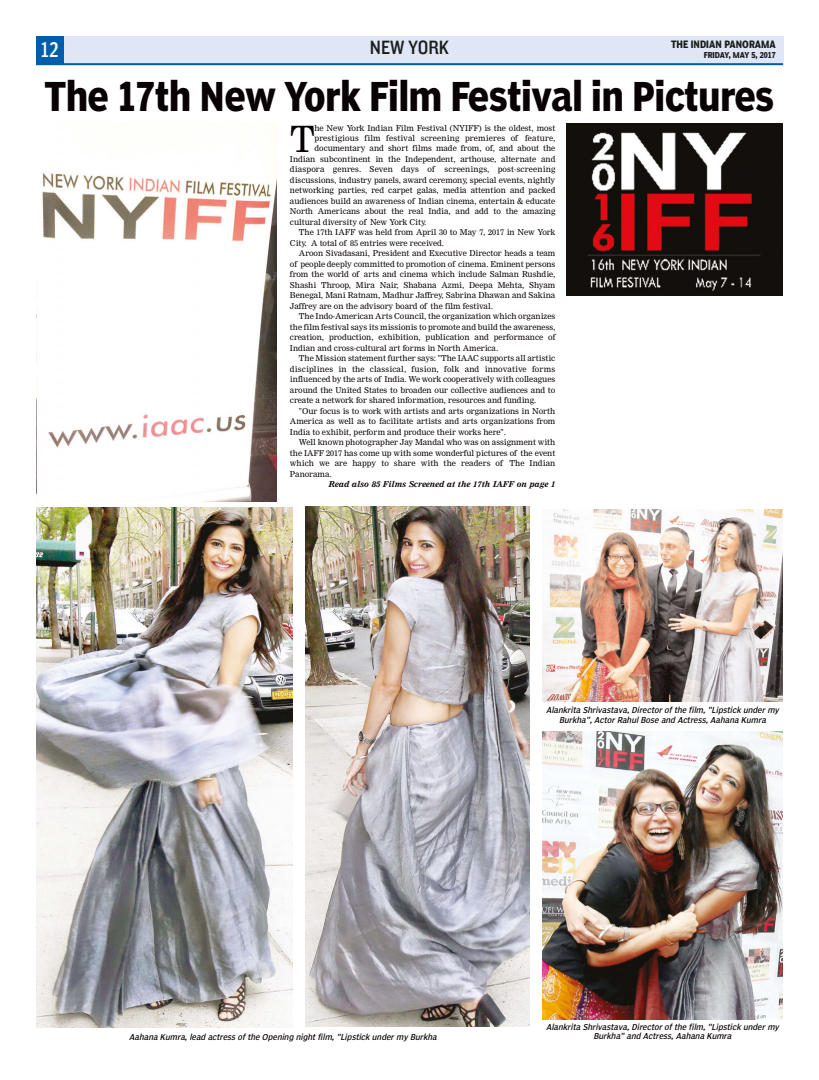
<style>
.page{position:relative;width:819px;height:1080px;background:#fff}
.page>*{position:absolute;margin:0;border:0;box-sizing:border-box;transform-origin:0 0}
.t1{font:700 39px "Poynter Agate One";color:#090204;scale:.85 1}
.t2{font:35.5px "Nimrod";color:#090204}
.t3{font:20px "Knockout HTF30 Junior Welterwt";color:#1d1d1b}
.t4{font:condensed 20px "Poynter Agate One";color:#fff;scale:.9 1}
.t5{font:700 10px "Poynter Agate One";color:#1d1d1b;scale:.85 1}
.t6{font:8px "Nimrod";letter-spacing:-.005em;color:#090204}
.t7{font:italic condensed 8px/9.5px "Poynter Agate One";color:#090204;text-align:center}
.t8{font:8px "Nimrod";letter-spacing:.015em;color:#090204}
.t9{font:italic 700 8px "Nimrod";letter-spacing:-.005em;color:#090204}
.t10{font:700 8px "Poynter Agate One";color:#1d1d1b;scale:.88 1}
</style>
<div class="page">
<div style="left:36px;top:36px;width:747px;height:29px;background:#dfe7f6"></div>
<div style="left:36px;top:36px;width:27px;height:28px;background:#005da9"></div>
<hr style="left:36px;top:63px;width:747px;height:2px;background:#005da9">
<img style="left:566px;top:123px;width:217px;height:173px">
<img style="left:543px;top:510px;width:240px;height:192px">
<img style="left:542px;top:732px;width:241px;height:287px">
<img style="left:36px;top:123px;width:241px;height:378px">
<img style="left:36px;top:507px;width:257px;height:520px">
<img style="left:305px;top:507px;width:225px;height:520px">
<h3 class="t3" style="left:370px;top:40px;width:81px">NEW YORK</h3>
<h3 class="t4" style="left:40px;top:41px;width:23px">12</h3>
<p class="t5" style="left:671px;top:40px;width:125px">THE INDIAN PANORAMA</p>
<p class="t10" style="left:704px;top:52px;width:83px">FRIDAY, MAY 5, 2017</p>
<h1 class="t1" style="left:45px;top:79px;width:859px">The 17th New York Film Festival in Pictures</h1>
<h2 class="t2" style="left:290px;top:125px;width:26px">T</h2>
<p class="t6" style="left:314px;top:125px;width:242px">he New York Indian Film Festival (NYIFF) is the oldest, most</p>
<p class="t8" style="left:314px;top:135px;width:242px">prestigious film festival screening premieres of feature,</p>
<p class="t6" style="left:314px;top:146px;width:242px">documentary and short films made from, of, and about the</p>
<p class="t6" style="left:290px;top:156px;width:267px">Indian subcontinent in the Independent, arthouse, alternate and</p>
<p class="t8" style="left:290px;top:167px;width:267px">diaspora genres. Seven days of screenings, post-screening</p>
<p class="t6" style="left:290px;top:177px;width:267px">discussions, industry panels, award ceremony, special events, nightly</p>
<p class="t6" style="left:290px;top:188px;width:267px">networking parties, red carpet galas, media attention and packed</p>
<p class="t6" style="left:290px;top:198px;width:267px">audiences build an awareness of Indian cinema, entertain &amp; educate</p>
<p class="t6" style="left:290px;top:209px;width:267px">North Americans about the real India, and add to the amazing</p>
<p class="t6" style="left:290px;top:219px;width:138px">cultural diversity of New York City.</p>
<p class="t6" style="left:299px;top:230px;width:258px">The 17th IAFF was held from April 30 to May 7, 2017 in New York</p>
<p class="t6" style="left:290px;top:240px;width:156px">City. A total of 85 entries were received.</p>
<p class="t6" style="left:299px;top:250px;width:258px">Aroon Sivadasani, President and Executive Director heads a team</p>
<p class="t6" style="left:290px;top:261px;width:267px">of people deeply committed to promotion of cinema. Eminent persons</p>
<p class="t6" style="left:290px;top:271px;width:267px">from the world of arts and cinema which include Salman Rushdie,</p>
<p class="t6" style="left:290px;top:282px;width:267px">Shashi Throop, Mira Nair, Shabana Azmi, Deepa Mehta, Shyam</p>
<p class="t6" style="left:290px;top:292px;width:267px">Benegal, Mani Ratnam, Madhur Jaffrey, Sabrina Dhawan and Sakina</p>
<p class="t6" style="left:290px;top:303px;width:204px">Jaffrey are on the advisory board of the film festival.</p>
<p class="t6" style="left:299px;top:313px;width:258px">The Indo-American Arts Council, the organization which organizes</p>
<p class="t6" style="left:290px;top:324px;width:267px">the film festival says its missionis to promote and build the awareness,</p>
<p class="t6" style="left:290px;top:334px;width:267px">creation, production, exhibition, publication and performance of</p>
<p class="t6" style="left:290px;top:345px;width:210px">Indian and cross-cultural art forms in North America.</p>
<p class="t6" style="left:299px;top:355px;width:258px">The Mission statement further says: "The IAAC supports all artistic</p>
<p class="t8" style="left:290px;top:366px;width:267px">disciplines in the classical, fusion, folk and innovative forms</p>
<p class="t6" style="left:290px;top:376px;width:267px">influenced by the arts of India. We work cooperatively with colleagues</p>
<p class="t6" style="left:290px;top:387px;width:267px">around the United States to broaden our collective audiences and to</p>
<p class="t6" style="left:290px;top:397px;width:248px">create a network for shared information, resources and funding.</p>
<p class="t6" style="left:299px;top:408px;width:258px">"Our focus is to work with artists and arts organizations in North</p>
<p class="t6" style="left:290px;top:418px;width:267px">America as well as to facilitate artists and arts organizations from</p>
<p class="t6" style="left:290px;top:429px;width:218px">India to exhibit, perform and produce their works here".</p>
<p class="t6" style="left:299px;top:439px;width:258px">Well known photographer Jay Mandal who was on assignment with</p>
<p class="t6" style="left:290px;top:450px;width:267px">the IAFF 2017 has come up with some wonderful pictures of the event</p>
<p class="t6" style="left:290px;top:460px;width:267px">which we are happy to share with the readers of The Indian</p>
<p class="t6" style="left:290px;top:471px;width:43px">Panorama.</p>
<p class="t9" style="left:329px;top:481px;width:228px">Read also 85 Films Screened at the 17th IAFF on page 1</p>
<p class="t7" style="left:546px;top:706px;width:236px">Alankrita Shrivastava, Director of the film, "Lipstick under my<br>Burkha", Actor Rahul Bose and Actress, Aahana Kumra</p>
<p class="t7" style="left:129px;top:1033px;width:311px">Aahana Kumra, lead actress of the Opening night film, "Lipstick under my Burkha</p>
<p class="t7" style="left:546px;top:1022px;width:236px">Alankrita Shrivastava, Director of the film, "Lipstick under my<br>Burkha" and Actress, Aahana Kumra</p>
</div>
